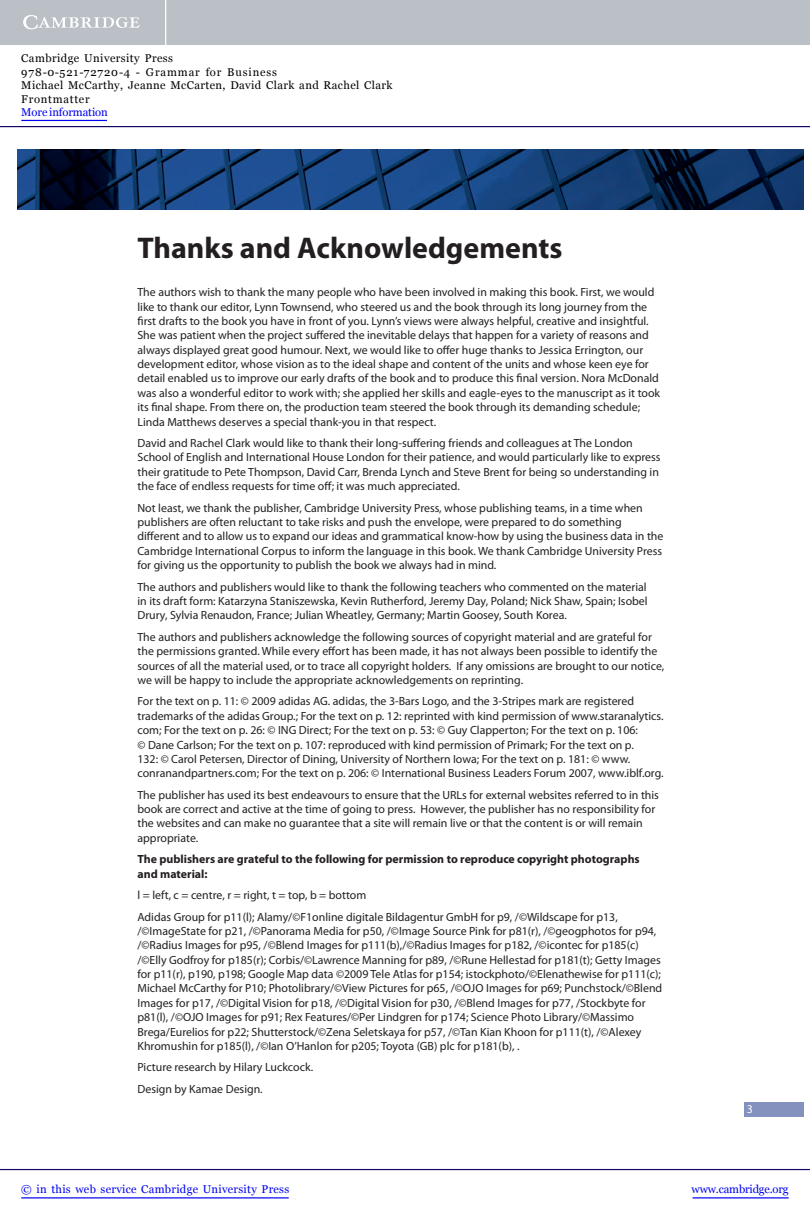
<style>
.page{position:relative;width:810px;height:1215px;background:#fff}
.page>*{position:absolute;margin:0;border:0;box-sizing:border-box;transform-origin:0 0}
.t1{font:700 30px "Myriad Pro";color:#231f20}
.t2{font:11.88px/14.4px "Myriad Pro";color:#231f20}
.t3{font:700 11.88px/14.4px "Myriad Pro";color:#231f20}
.t4{font:11.88px "Myriad Pro";color:#fff}
.t5{font:11.25px/13.5px "Georgia";letter-spacing:.04em;color:#000}
.t6{font:11.25px "Georgia";letter-spacing:.025em;color:#0000f1}
.t7{font:11.25px "Georgia";letter-spacing:-.015em;color:#0000f1}
.t8{font:11.25px "Georgia";letter-spacing:-.01em;color:#0000f1}
</style>
<div class="page">
<div style="left:744px;top:1102px;width:60px;height:14px;background:#8490be"></div>
<img style="left:17px;top:149px;width:787px;height:60px">
<div style="left:0;top:0;width:810px;height:45px;background:#bac0c6"></div>
<svg style="left:23px;top:15px;width:117px;height:14px"></svg>
<hr style="left:165px;top:0;width:1px;height:45px;background:#fff">
<hr style="left:0;top:1169px;width:810px;height:1px;background:#150666">
<hr style="left:693px;top:1197px;width:96px;height:1px;background:#0000f1">
<hr style="left:0;top:126px;width:810px;height:1px;background:#150666">
<hr style="left:21px;top:1197px;width:268px;height:1px;background:#0000f1">
<hr style="left:21px;top:120px;width:86px;height:1px;background:#0000f1">
<p class="t5" style="left:21px;top:52px;width:373px">Cambridge University Press<br>978-0-521-72720-4 - Grammar for Business<br>Michael McCarthy, Jeanne McCarten, David Clark and Rachel Clark Frontmatter</p>
<p class="t8" style="left:21px;top:106px;width:88px">More information</p>
<h1 class="t1" style="left:137px;top:237px;width:426px">Thanks and Acknowledgements</h1>
<p class="t2" style="left:137px;top:286px;width:524px">The authors wish to thank the many people who have been involved in making this book. First, we would like to thank our editor, Lynn Townsend, who steered us and the book through its long journey from the first drafts to the book you have in front of you. Lynn’s views were always helpful, creative and insightful.<br>She was patient when the project suffered the inevitable delays that happen for a variety of reasons and always displayed great good humour. Next, we would like to offer huge thanks to Jessica Errington, our development editor, whose vision as to the ideal shape and content of the units and whose keen eye for detail enabled us to improve our early drafts of the book and to produce this final version. Nora McDonald was also a wonderful editor to work with; she applied her skills and eagle-eyes to the manuscript as it took its final shape. From there on, the production team steered the book through its demanding schedule; Linda Matthews deserves a special thank-you in that respect.</p>
<p class="t2" style="left:137px;top:437px;width:525px">David and Rachel Clark would like to thank their long-suffering friends and colleagues at The London School of English and International House London for their patience, and would particularly like to express their gratitude to Pete Thompson, David Carr, Brenda Lynch and Steve Brent for being so understanding in the face of endless requests for time off; it was much appreciated.</p>
<p class="t2" style="left:137px;top:501px;width:528px">Not least, we thank the publisher, Cambridge University Press, whose publishing teams, in a time when publishers are often reluctant to take risks and push the envelope, were prepared to do something different and to allow us to expand our ideas and grammatical know-how by using the business data in the Cambridge International Corpus to inform the language in this book. We thank Cambridge University Press for giving us the opportunity to publish the book we always had in mind.</p>
<p class="t2" style="left:137px;top:580px;width:512px;text-align:justify">The authors and publishers would like to thank the following teachers who commented on the material in its draft form: Katarzyna Staniszewska, Kevin Rutherford, Jeremy Day, Poland; Nick Shaw, Spain; Isobel Drury, Sylvia Renaudon, France; Julian Wheatley, Germany; Martin Goosey, South Korea.</p>
<p class="t2" style="left:137px;top:630px;width:528px">The authors and publishers acknowledge the following sources of copyright material and are grateful for the permissions granted. While every effort has been made, it has not always been possible to identify the sources of all the material used, or to trace all copyright holders. If any omissions are brought to our notice, we will be happy to include the appropriate acknowledgements on reprinting.</p>
<p class="t2" style="left:137px;top:695px;width:528px">For the text on p. 11: © 2009 adidas AG. adidas, the 3-Bars Logo, and the 3-Stripes mark are registered trademarks of the adidas Group.; For the text on p. 12: reprinted with kind permission of www.staranalytics. com; For the text on p. 26: © ING Direct; For the text on p. 53: © Guy Clapperton; For the text on p. 106:<br>© Dane Carlson; For the text on p. 107: reproduced with kind permission of Primark; For the text on p.<br>132: © Carol Petersen, Director of Dining, University of Northern Iowa; For the text on p. 181: © www. conranandpartners.com; For the text on p. 206: © International Business Leaders Forum 2007, www.iblf.org.</p>
<p class="t2" style="left:137px;top:788px;width:523px">The publisher has used its best endeavours to ensure that the URLs for external websites referred to in this book are correct and active at the time of going to press. However, the publisher has no responsibility for the websites and can make no guarantee that a site will remain live or that the content is or will remain appropriate.</p>
<p class="t3" style="left:137px;top:853px;width:504px">The publishers are grateful to the following for permission to reproduce copyright photographs and material:</p>
<p class="t2" style="left:137px;top:885px;width:482px;line-height:21.5px">l = left, c = centre, r = right, t = top, b = bottom<br>Adidas Group for p11(l); Alamy/©F1online digitale Bildagentur GmbH for p9, /©Wildscape for p13,</p>
<p class="t2" style="left:137px;top:925px;width:526px">/©ImageState for p21, /©Panorama Media for p50, /©Image Source Pink for p81(r), /©geogphotos for p94, /©Radius Images for p95, /©Blend Images for p111(b),/©Radius Images for p182, /©icontec for p185(c) /©Elly Godfroy for p185(r); Corbis/©Lawrence Manning for p89, /©Rune Hellestad for p181(t); Getty Images for p11(r), p190, p198; Google Map data ©2009 Tele Atlas for p154; istockphoto/©Elenathewise for p111(c); Michael McCarthy for P10; Photolibrary/©View Pictures for p65, /©OJO Images for p69; Punchstock/©Blend Images for p17, /©Digital Vision for p18, /©Digital Vision for p30, /©Blend Images for p77, /Stockbyte for p81(l), /©OJO Images for p91; Rex Features/©Per Lindgren for p174; Science Photo Library/©Massimo Brega/Eurelios for p22; Shutterstock/©Zena Seletskaya for p57, /©Tan Kian Khoon for p111(t), /©Alexey Khromushin for p185(l), /©Ian O’Hanlon for p205; Toyota (GB) plc for p181(b), .</p>
<p class="t2" style="left:137px;top:1057px;width:177px;line-height:21.5px">Picture research by Hilary Luckcock.<br>Design by Kamae Design.</p>
<p class="t4" style="left:747px;top:1105px;width:8px">3</p>
<p class="t6" style="left:21px;top:1182px;width:269px">© in this web service Cambridge University Press</p>
<p class="t7" style="left:692px;top:1182px;width:99px">www.cambridge.org</p>
</div>
